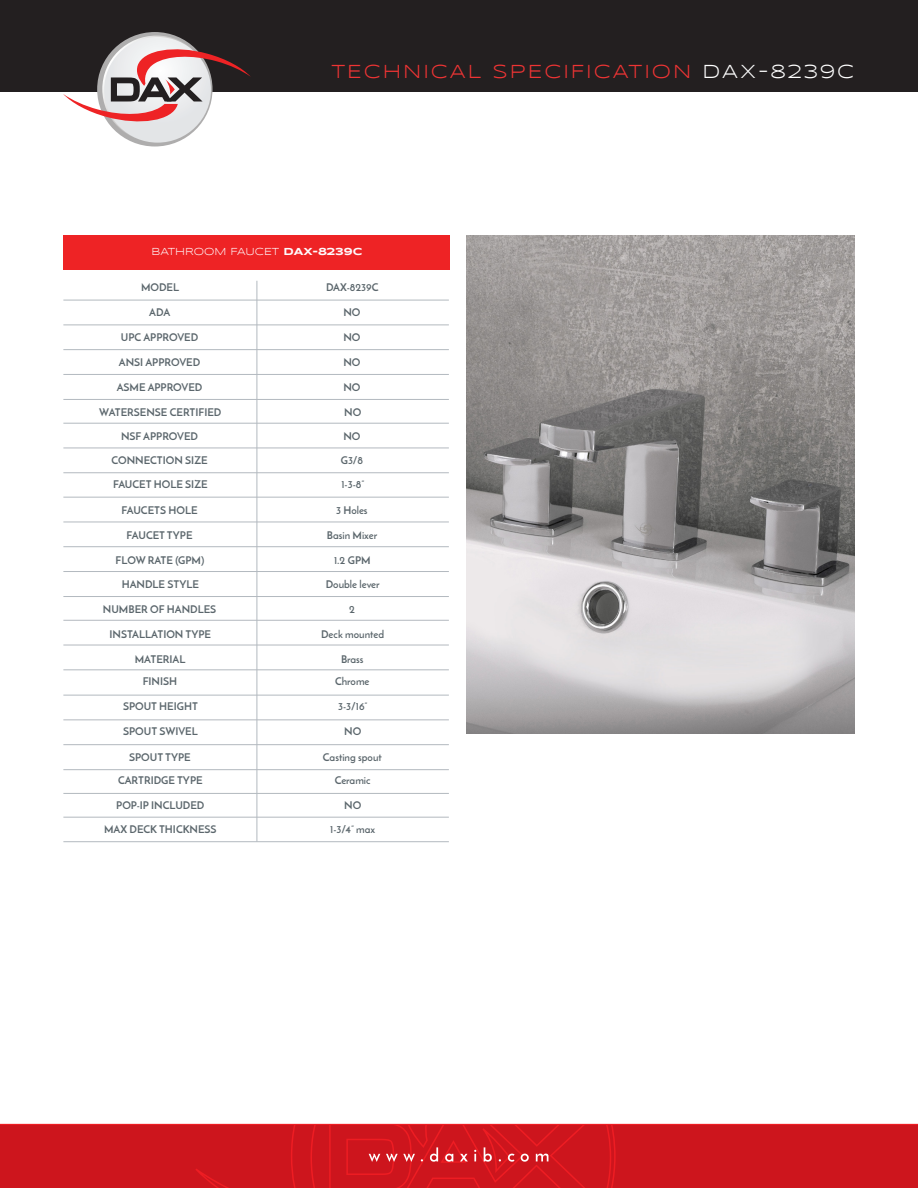
<style>
.page{position:relative;width:918px;height:1188px;background:#fff}
.page>*{position:absolute;margin:0;border:0;box-sizing:border-box;transform-origin:0 0}
.t1{font:19.5px "Syncopate";letter-spacing:.1em;color:#ee3434}
.t2{font:700 10.5px "Josefin Sans";color:#5b666c}
.t3{font:10.5px "Syncopate";color:#fefafc}
.s1{color:#fff}
.s2{font-weight:700}
</style>
<div class="page">
<div style="left:0;top:0;width:918px;height:91px;background:#231f20"></div>
<svg style="left:63px;top:36px;width:188px;height:107px"></svg>
<div style="left:0;top:1124px;width:918px;height:64px;background:#cd151d"></div>
<hr style="left:0;top:1124px;width:917px;height:1px;background:#ee1d23">
<svg style="left:195px;top:1125px;width:421px;height:63px"></svg>
<div style="left:64px;top:235px;width:386px;height:35px;background:#ee2325"></div>
<img style="left:466px;top:235px;width:388px;height:498px">
<hr style="left:257px;top:281px;width:1px;height:561px;background:#b3b9bf">
<hr style="left:63px;top:300px;width:386px;height:1px;background:#b3b9bf">
<hr style="left:63px;top:497px;width:386px;height:1px;background:#b3b9bf">
<hr style="left:63px;top:399px;width:386px;height:1px;background:#b3b9bf">
<hr style="left:63px;top:596px;width:386px;height:1px;background:#b3b9bf">
<hr style="left:63px;top:769px;width:386px;height:1px;background:#b3b9bf">
<hr style="left:63px;top:793px;width:386px;height:1px;background:#b3b9bf">
<hr style="left:63px;top:817px;width:386px;height:1px;background:#b3b9bf">
<hr style="left:63px;top:841px;width:386px;height:1px;background:#b3b9bf">
<hr style="left:63px;top:349px;width:386px;height:1px;background:#b3b9bf">
<hr style="left:63px;top:546px;width:386px;height:1px;background:#b3b9bf">
<hr style="left:63px;top:719px;width:386px;height:1px;background:#b3b9bf">
<hr style="left:63px;top:448px;width:386px;height:1px;background:#b3b9bf">
<hr style="left:63px;top:645px;width:386px;height:1px;background:#b3b9bf">
<hr style="left:63px;top:325px;width:386px;height:1px;background:#b3b9bf">
<hr style="left:63px;top:522px;width:386px;height:1px;background:#b3b9bf">
<hr style="left:63px;top:695px;width:386px;height:1px;background:#b3b9bf">
<hr style="left:63px;top:423px;width:386px;height:1px;background:#b3b9bf">
<hr style="left:63px;top:620px;width:386px;height:1px;background:#b3b9bf">
<hr style="left:63px;top:374px;width:386px;height:1px;background:#b3b9bf">
<hr style="left:63px;top:571px;width:386px;height:1px;background:#b3b9bf">
<hr style="left:63px;top:744px;width:386px;height:1px;background:#b3b9bf">
<hr style="left:63px;top:472px;width:386px;height:1px;background:#b3b9bf">
<hr style="left:63px;top:669px;width:386px;height:1px;background:#b3b9bf">
<p class="t1" style="left:331px;top:61px;width:524px">TECHNICAL SPECIFICATION <span class="s1">DAX-8239C</span></p>
<p class="t3" style="left:152px;top:246px;width:212px">BATHROOM FAUCET <span class="s2">DAX-8239C</span></p>
<p class="t2" style="left:141px;top:281px;width:40px">MODEL</p>
<p class="t2" style="left:326px;top:281px;width:54px">DAX-8239C</p>
<p class="t2" style="left:149px;top:306px;width:22px">ADA</p>
<p class="t2" style="left:121px;top:330px;width:79px">UPC APPROVED</p>
<p class="t2" style="left:343px;top:306px;width:19px">NO</p>
<p class="t2" style="left:343px;top:330px;width:19px">NO</p>
<p class="t2" style="left:119px;top:356px;width:83px">ANSI APPROVED</p>
<p class="t2" style="left:343px;top:356px;width:19px">NO</p>
<p class="t2" style="left:117px;top:381px;width:87px">ASME APPROVED</p>
<p class="t2" style="left:343px;top:381px;width:19px">NO</p>
<p class="t2" style="left:99px;top:405px;width:124px">WATERSENSE CERTIFIED</p>
<p class="t2" style="left:344px;top:405px;width:19px">NO</p>
<p class="t2" style="left:121px;top:430px;width:78px">NSF APPROVED</p>
<p class="t2" style="left:343px;top:430px;width:19px">NO</p>
<p class="t2" style="left:112px;top:454px;width:97px">CONNECTION SIZE</p>
<p class="t2" style="left:341px;top:454px;width:24px">G3/8</p>
<p class="t2" style="left:113px;top:478px;width:96px">FAUCET HOLE SIZE</p>
<p class="t2" style="left:341px;top:478px;width:25px">1-3-8”</p>
<p class="t2" style="left:122px;top:503px;width:78px">FAUCETS HOLE</p>
<p class="t2" style="left:336px;top:503px;width:33px">3 Holes</p>
<p class="t2" style="left:127px;top:529px;width:67px">FAUCET TYPE</p>
<p class="t2" style="left:327px;top:529px;width:52px">Basin Mixer</p>
<p class="t2" style="left:116px;top:554px;width:90px">FLOW RATE (GPM)</p>
<p class="t2" style="left:334px;top:554px;width:38px">1.2 GPM</p>
<p class="t2" style="left:122px;top:578px;width:79px">HANDLE STYLE</p>
<p class="t2" style="left:326px;top:578px;width:55px">Double lever</p>
<p class="t2" style="left:103px;top:603px;width:115px">NUMBER OF HANDLES</p>
<p class="t2" style="left:349px;top:603px;width:7px">2</p>
<p class="t2" style="left:110px;top:628px;width:103px">INSTALLATION TYPE</p>
<p class="t2" style="left:321px;top:628px;width:64px">Deck mounted</p>
<p class="t2" style="left:135px;top:652px;width:52px">MATERIAL</p>
<p class="t2" style="left:143px;top:675px;width:36px">FINISH</p>
<p class="t2" style="left:341px;top:652px;width:24px">Brass</p>
<p class="t2" style="left:335px;top:675px;width:36px">Chrome</p>
<p class="t2" style="left:123px;top:700px;width:76px">SPOUT HEIGHT</p>
<p class="t2" style="left:123px;top:725px;width:76px">SPOUT SWIVEL</p>
<p class="t2" style="left:338px;top:700px;width:31px">3-3/16”</p>
<p class="t2" style="left:344px;top:725px;width:19px">NO</p>
<p class="t2" style="left:129px;top:750px;width:63px">SPOUT TYPE</p>
<p class="t2" style="left:323px;top:750px;width:60px">Casting spout</p>
<p class="t2" style="left:118px;top:774px;width:86px">CARTRIDGE TYPE</p>
<p class="t2" style="left:335px;top:774px;width:37px">Ceramic</p>
<p class="t2" style="left:116px;top:798px;width:90px">POP-IP INCLUDED</p>
<p class="t2" style="left:104px;top:823px;width:114px">MAX DECK THICKNESS</p>
<p class="t2" style="left:344px;top:798px;width:19px">NO</p>
<p class="t2" style="left:330px;top:823px;width:47px">1-3/4” max</p>
</div>
